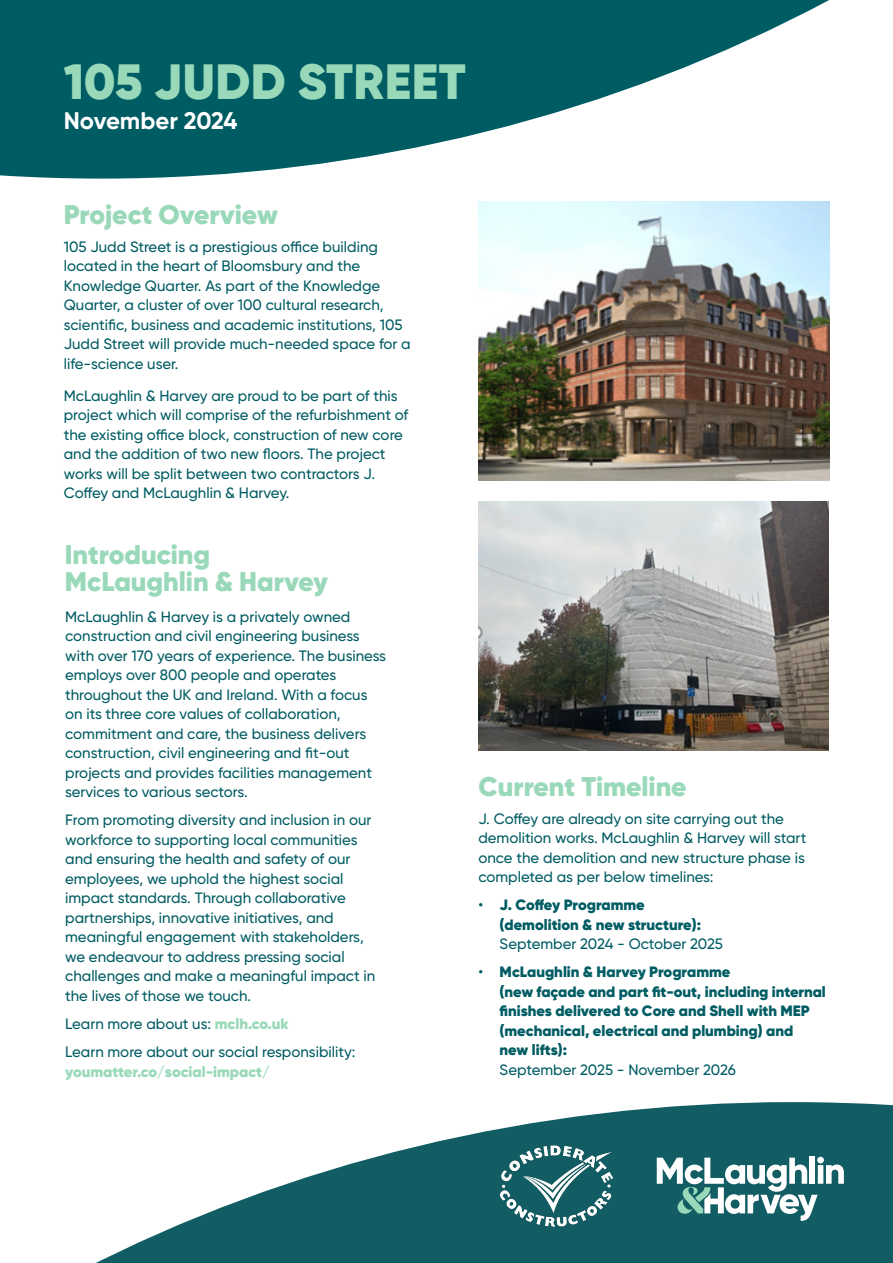
<style>
.page{position:relative;width:893px;height:1263px;background:#fff}
.page>*{position:absolute;margin:0;border:0;box-sizing:border-box;transform-origin:0 0}
.Body_Text{font:900 49.5px "Gilroy";letter-spacing:.01em;color:#99d9ba}
.Body_Text-2{font:900 27px/27px "Gilroy";color:#99d9ba}
.Body_Text-3{font:700 24px "Gilroy";letter-spacing:-.005em;color:#fff}
.Body_Text-4{font:500 15px/19.5px "Gilroy";color:#005c63}
.Body_Text-5{font:900 15px/19.5px "Gilroy";color:#005c63}
.s1{font-weight:900;color:#99d9ba}
.s2{font-weight:500}
</style>
<div class="page">
<svg style="left:0;top:0;width:829px;height:179px;fill:#005c63"></svg>
<img style="left:479px;top:502px;width:350px;height:248px">
<img style="left:478px;top:202px;width:351px;height:278px">
<svg style="left:96px;top:1102px;width:797px;height:161px;fill:#115d63"></svg>
<img style="left:481px;top:1140px;width:150px;height:93px">
<div style="left:810px;top:1156px;width:5px;height:28px;background:#fff"></div>
<svg style="left:657px;top:1157px;width:187px;height:64px"></svg>
<p class="Body_Text" style="left:64px;top:50px;width:403px">105 JUDD STREET</p>
<p class="Body_Text-3" style="left:64px;top:106px;width:175px">November 2024</p>
<p class="Body_Text-2" style="left:64px;top:201px;width:216px">Project Overview</p>
<p class="Body_Text-4" style="left:64px;top:236px;width:348px">105 Judd Street is a prestigious office building located in the heart of Bloomsbury and the Knowledge Quarter. As part of the Knowledge Quarter, a cluster of over 100 cultural research, scientific, business and academic institutions, 105<br>Judd Street will provide much-needed space for a life-science user.</p>
<p class="Body_Text-4" style="left:64px;top:386px;width:346px">McLaughlin &amp; Harvey are proud to be part of this project which will comprise of the refurbishment of the existing office block, construction of new core and the addition of two new floors. The project works will be split between two contractors J.<br>Coffey and McLaughlin &amp; Harvey.</p>
<p class="Body_Text-2" style="left:65px;top:541px;width:265px">Introducing<br>McLaughlin &amp; Harvey</p>
<p class="Body_Text-4" style="left:65px;top:607px;width:322px">McLaughlin &amp; Harvey is a privately owned construction and civil engineering business with over 170 years of experience. The business employs over 800 people and operates throughout the UK and Ireland. With a focus on its three core values of collaboration, commitment and care, the business delivers construction, civil engineering and fit-out projects and provides facilities management services to various sectors.</p>
<p class="Body_Text-4" style="left:65px;top:810px;width:311px">From promoting diversity and inclusion in our workforce to supporting local communities and ensuring the health and safety of our employees, we uphold the highest social impact standards. Through collaborative partnerships, innovative initiatives, and meaningful engagement with stakeholders, we endeavour to address pressing social challenges and make a meaningful impact in the lives of those we touch.</p>
<p class="Body_Text-4" style="left:65px;top:1014px;width:225px">Learn more about us: <span class="s1">mclh.co.uk</span></p>
<p class="Body_Text-4" style="left:65px;top:1042px;width:292px">Learn more about our social responsibility: <span class="s1">youmatter.co/social-impact/</span></p>
<p class="Body_Text-2" style="left:478px;top:772px;width:210px">Current Timeline</p>
<p class="Body_Text-4" style="left:478px;top:808px;width:329px">J. Coffey are already on site carrying out the demolition works. McLaughlin &amp; Harvey will start once the demolition and new structure phase is completed as per below timelines:</p>
<p class="Body_Text-5" style="left:500px;top:895px;width:225px;text-indent:-21px"><span class="s2">•</span> J. Coffey Programme (demolition &amp; new structure):<br><span class="s2">September 2024 - October 2025</span></p>
<p class="Body_Text-5" style="left:500px;top:962px;width:328px;text-indent:-21px"><span class="s2">•</span> McLaughlin &amp; Harvey Programme<br>(new façade and part fit-out, including internal finishes delivered to Core and Shell with MEP (mechanical, electrical and plumbing) and new lifts):<br><span class="s2">September 2025 - November 2026</span></p>
</div>
